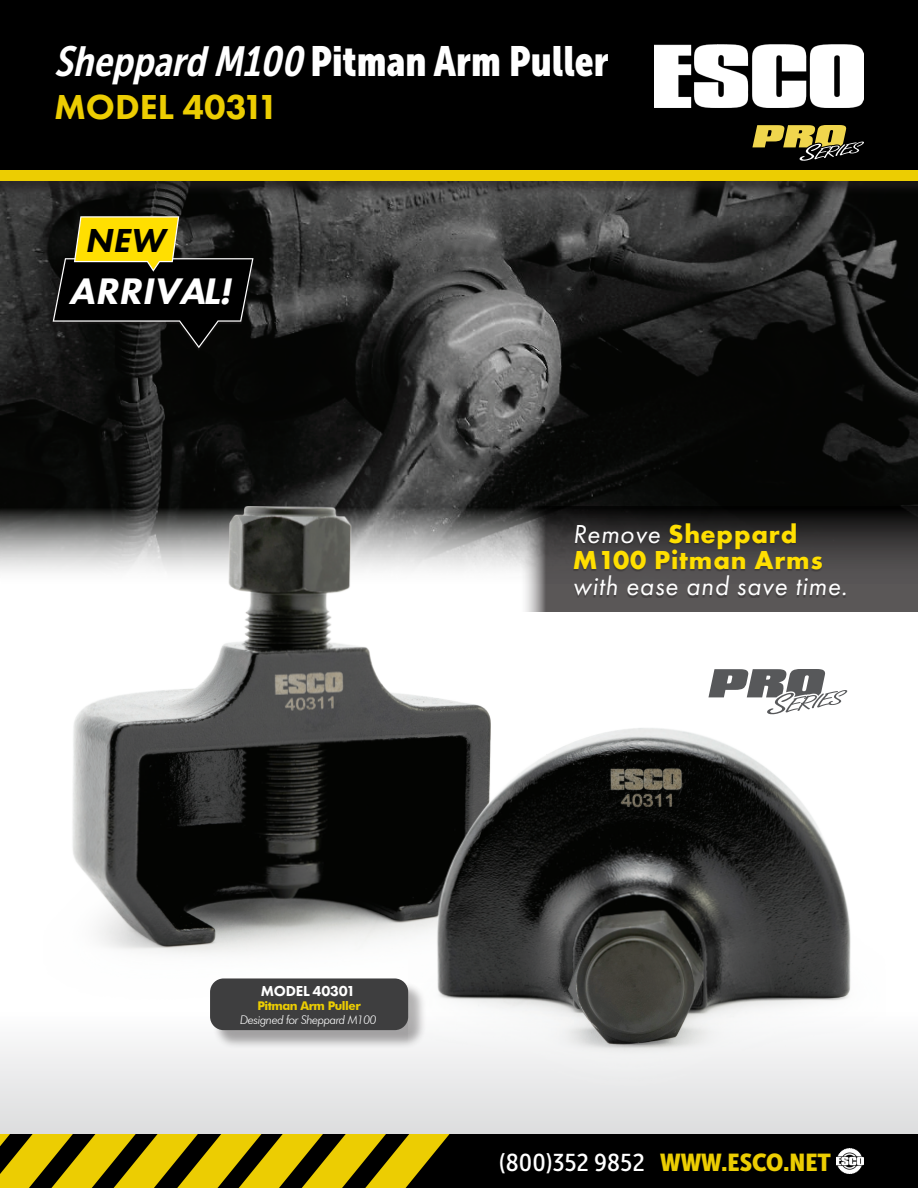
<style>
.page{position:relative;width:918px;height:1188px;background:#fff}
.page>*{position:absolute;margin:0;border:0;box-sizing:border-box;transform-origin:0 0}
.t1{font:42px "Museo Sans Cond 900";color:#fff}
.t2{font:italic 800 38.4px "Futura PT";color:#fff}
.t3{font:800 36px "Futura PT";color:#eccd02}
.t4{font:italic 800 34.5px "Futura PT";color:#000}
.t5{font:700 27px/26.4px "Futura PT";letter-spacing:.03em;color:#ffdf01}
.t6{font:italic 27px "Futura PT";letter-spacing:.03em;color:#fff}
.t7{font:24.3px "Museo Sans Cond 500";color:#fff;scale:1.11 1}
.t8{font:800 15px "Futura PT";letter-spacing:-.02em;color:#fff}
.t9{font:italic 300 12px "Futura BT";letter-spacing:-.04em;color:#fff}
.t10{font:700 12px "Futura BT";letter-spacing:-.04em;color:#eccd02}
.s1{font-family:"Museo Sans Cond 700";font-style:italic}
.s2{font-weight:400;font-style:italic;color:#fff}
.s3{font-family:"Museo Sans Cond 900";color:#eccd02}
</style>
<div class="page">
<svg style="left:0;top:1020px;width:918px;height:114px"></svg>
<img style="left:0;top:196px;width:918px;height:376px">
<div style="left:0;top:0;width:918px;height:171px;background:#000"></div>
<img style="left:654px;top:45px;width:210px;height:63px">
<div style="left:0;top:1134px;width:918px;height:54px;background:#000"></div>
<div style="left:0;top:169px;width:918px;height:27px;background:#231f20;opacity:.75"></div>
<div style="left:0;top:170px;width:918px;height:11px;background:#eccd02"></div>
<svg style="left:554px;top:506px;width:364px;height:106px;background:#393737"></svg>
<svg style="left:0;top:1134px;width:424px;height:54px"></svg>
<img style="left:837px;top:1166px;width:25px;height:8px">
<div style="left:51px;top:216px;width:204px;height:135px;background:#231f20;opacity:.4"></div>
<svg style="left:53px;top:216px;width:201px;height:132px;background:#393410"></svg>
<div style="left:573px;top:524px;width:273px;height:74px;background:#231f20;opacity:.4"></div>
<svg style="left:708px;top:669px;width:139px;height:45px"></svg>
<svg style="left:752px;top:125px;width:112px;height:36px"></svg>
<img style="left:40px;top:505px;width:514px;height:483px">
<div style="left:212px;top:981px;width:215px;height:68px;background:#231f20;opacity:.4"></div>
<div style="left:210px;top:978px;width:198px;height:52px;background:#3e3e3f;border-radius:13px"></div>
<img style="left:407px;top:721px;width:480px;height:445px">
<h1 class="t1" style="left:54px;top:37px;width:556px"><span class="s1">Sheppard M100</span> Pitman Arm Puller</h1>
<h3 class="t3" style="left:54px;top:85px;width:227px">MODEL 40311</h3>
<p class="t4" style="left:85px;top:219px;width:88px">NEW</p>
<h2 class="t2" style="left:69px;top:267px;width:171px">ARRIVAL!</h2>
<p class="t5" style="left:573px;top:520px;width:251px"><span class="s2">Remove</span> Sheppard<br>M100 Pitman Arms</p>
<p class="t6" style="left:573px;top:570px;width:276px">with ease and save time.</p>
<p class="t8" style="left:261px;top:981px;width:96px">MODEL 40301</p>
<p class="t10" style="left:257px;top:998px;width:105px">Pitman Arm Puller</p>
<p class="t9" style="left:240px;top:1013px;width:138px">Designed for Sheppard M100</p>
<p class="t7" style="left:499px;top:1150px;width:300px">(800)352 9852 <span class="s3">WWW.ESCO.NET</span></p>
</div>
